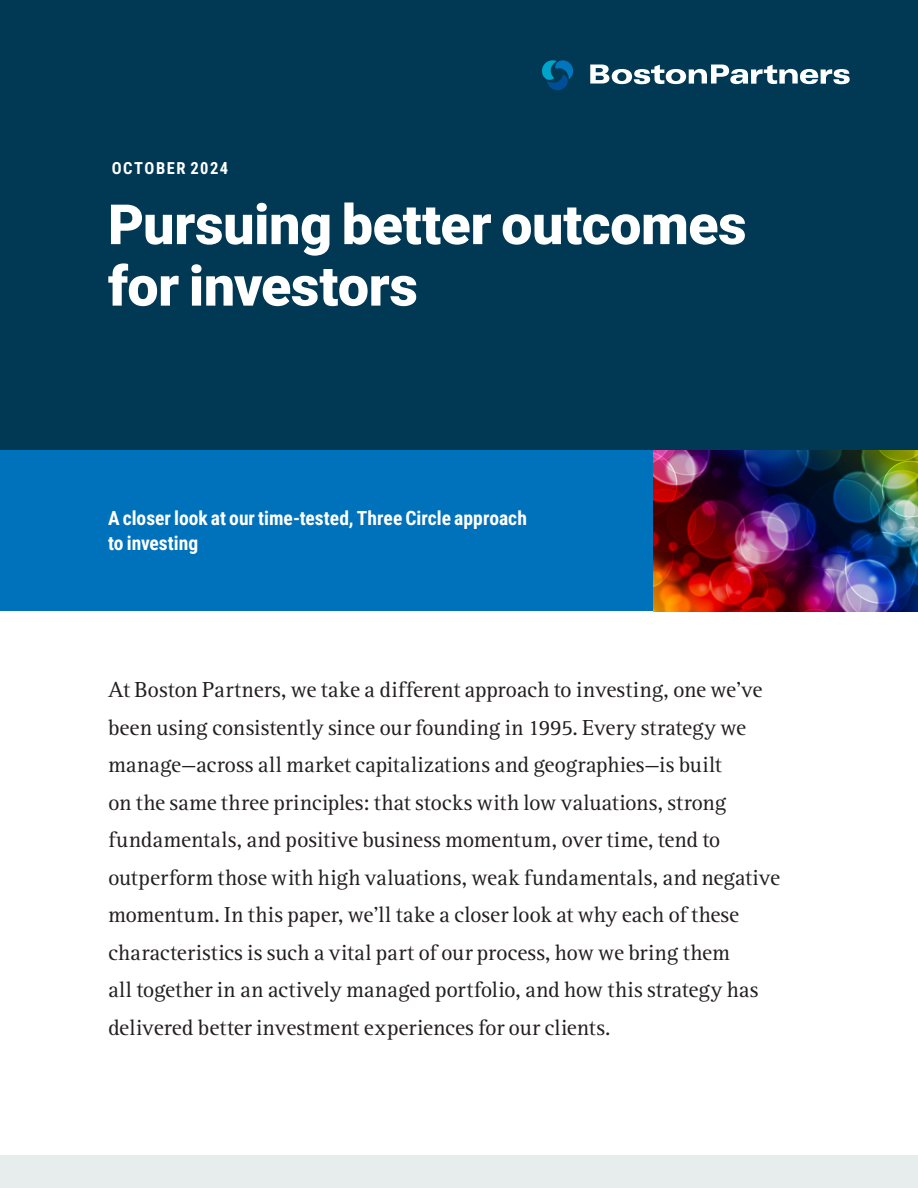
<style>
.page{position:relative;width:918px;height:1188px;background:#fff}
.page>*{position:absolute;margin:0;border:0;box-sizing:border-box;transform-origin:0 0}
.Main_Text{font:900 55.5px/61.5px "Roboto";letter-spacing:-.005em;color:#fff}
.Intro_text_2{font:22.5px/37.5px "Rotis Serif Std";color:#231f20}
.WP_Intro_Paragraph{font:19.5px/25.5px "Roboto Condensed";color:#fff}
.WP_Date{font:16.5px "Roboto Condensed";letter-spacing:.09em;color:#fff}
</style>
<div class="page">
<div style="left:0;top:449px;width:654px;height:162px;background:#0072bc"></div>
<img style="left:654px;top:449px;width:264px;height:162px">
<div style="left:0;top:0;width:918px;height:449px;background:#013954"></div>
<svg style="left:590px;top:65px;width:260px;height:19px"></svg>
<svg style="left:542px;top:60px;width:31px;height:31px"></svg>
<div style="left:0;top:1155px;width:918px;height:33px;background:#e7eced"></div>
<p class="WP_Date" style="left:112px;top:157px;width:118px">OCTOBER 2024</p>
<p class="Main_Text" style="left:108px;top:192px;width:640px">Pursuing better outcomes for investors</p>
<p class="WP_Intro_Paragraph" style="left:108px;top:504px;width:420px">A closer look at our time-tested, Three Circle approach to investing</p>
<p class="Intro_text_2" style="left:108px;top:672px;width:674px">At Boston Partners, we take a different approach to investing, one we’ve been using consistently since our founding in 1995. Every strategy we manage—across all market capitalizations and geographies—is built<br>on the same three principles: that stocks with low valuations, strong fundamentals, and positive business momentum, over time, tend to outperform those with high valuations, weak fundamentals, and negative momentum. In this paper, we’ll take a closer look at why each of these characteristics is such a vital part of our process, how we bring them<br>all together in an actively managed portfolio, and how this strategy has delivered better investment experiences for our clients.</p>
</div>
